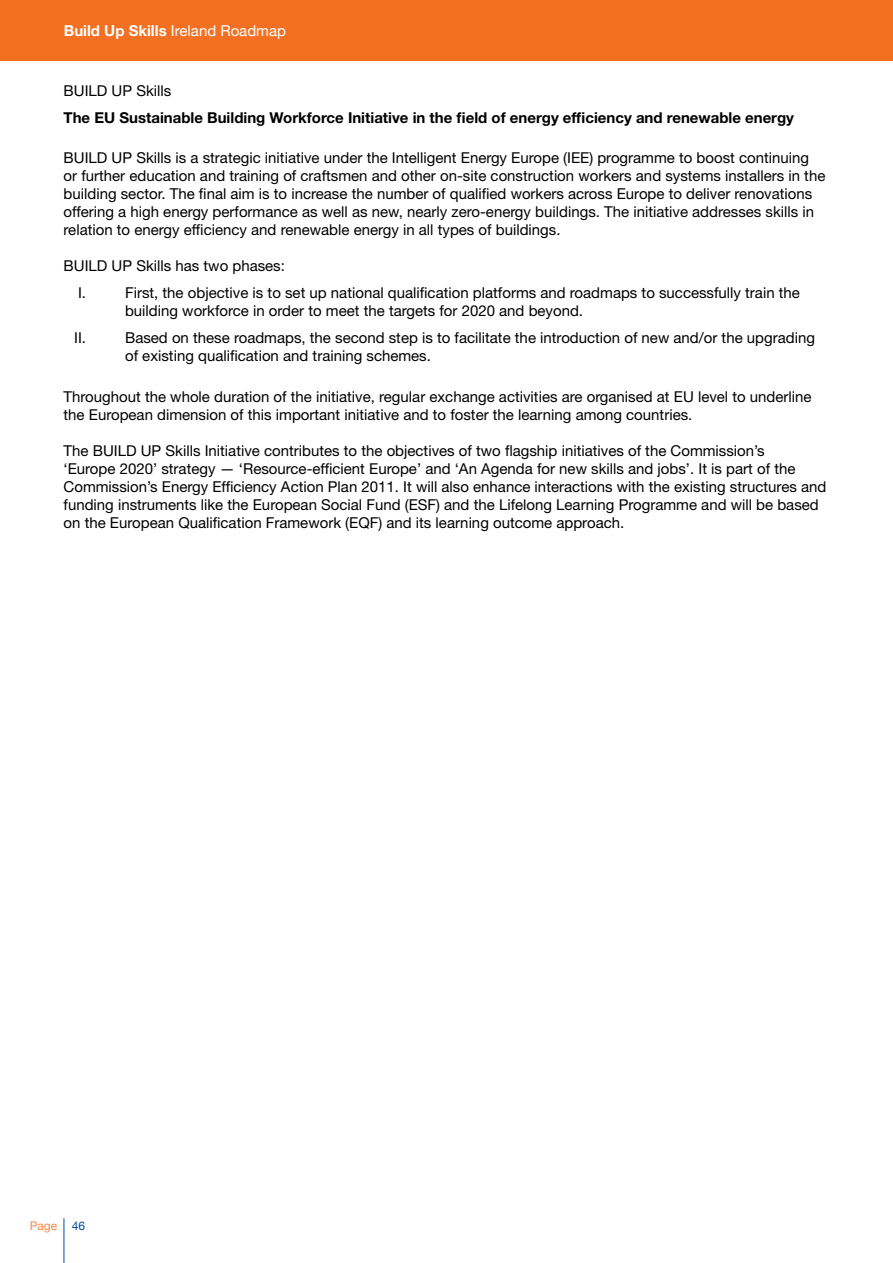
<style>
.page{position:relative;width:893px;height:1263px;background:#fff}
.page>*{position:absolute;margin:0;border:0;box-sizing:border-box;transform-origin:0 0}
.t1{font:15px/18px "Helvetica Neue LT Std";color:#000}
.t2{font:700 15px "Helvetica Neue LT Std";color:#000}
.t3{font:15px "Helvetica Neue";color:#fff}
.t4{font:12px "Helvetica Neue";color:#f68a46}
.s1{font-weight:700}
.s2{color:#034ea2}
</style>
<div class="page">
<div style="left:0;top:0;width:893px;height:61px;background:#f36f21"></div>
<hr style="left:64px;top:1218px;width:1px;height:45px;background:#034ea2">
<p class="t3" style="left:64px;top:20px;width:224px"><span class="s1">Build Up Skills</span> Ireland Roadmap</p>
<p class="t1" style="left:64px;top:81px;width:109px">BUILD UP Skills</p>
<p class="t2" style="left:64px;top:108px;width:732px">The EU Sustainable Building Workforce Initiative in the field of energy efficiency and renewable energy</p>
<p class="t1" style="left:64px;top:149px;width:763px">BUILD UP Skills is a strategic initiative under the Intelligent Energy Europe (IEE) programme to boost continuing or further education and training of craftsmen and other on-site construction workers and systems installers in the building sector. The final aim is to increase the number of qualified workers across Europe to deliver renovations offering a high energy performance as well as new, nearly zero-energy buildings. The initiative addresses skills in relation to energy efficiency and renewable energy in all types of buildings.</p>
<p class="t1" style="left:78px;top:252px;width:208px;line-height:27px;text-indent:-14px">BUILD UP Skills has two phases:<br>I.</p>
<p class="t1" style="left:125px;top:284px;width:676px">First, the objective is to set up national qualification platforms and roadmaps to successfully train the building workforce in order to meet the targets for 2020 and beyond.</p>
<p class="t1" style="left:74px;top:329px;width:13px">II.</p>
<p class="t1" style="left:125px;top:329px;width:691px">Based on these roadmaps, the second step is to facilitate the introduction of new and/or the upgrading of existing qualification and training schemes.</p>
<p class="t1" style="left:64px;top:387px;width:749px">Throughout the whole duration of the initiative, regular exchange activities are organised at EU level to underline the European dimension of this important initiative and to foster the learning among countries.</p>
<p class="t1" style="left:64px;top:441px;width:764px">The BUILD UP Skills Initiative contributes to the objectives of two flagship initiatives of the Commission’s<br>‘Europe 2020’ strategy — ‘Resource-efficient Europe’ and ‘An Agenda for new skills and jobs’. It is part of the Commission’s Energy Efficiency Action Plan 2011. It will also enhance interactions with the existing structures and funding instruments like the European Social Fund (ESF) and the Lifelong Learning Programme and will be based on the European Qualification Framework (EQF) and its learning outcome approach.</p>
<p class="t4" style="left:30px;top:1217px;width:57px">Page <span class="s2">46</span></p>
</div>
